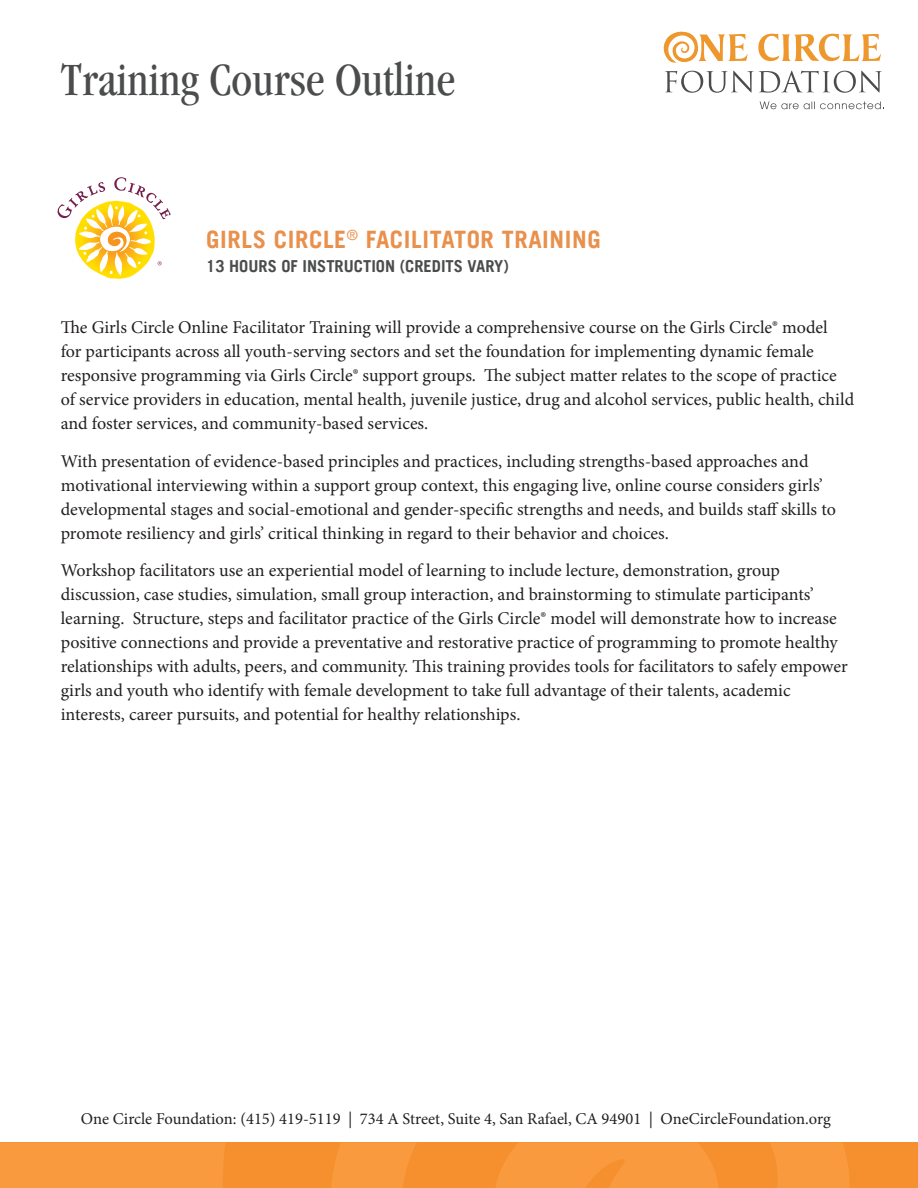
<style>
.page{position:relative;width:918px;height:1188px;background:#fff}
.page>*{position:absolute;margin:0;border:0;box-sizing:border-box;transform-origin:0 0}
.t1{font:condensed 48px "Garamond";color:#4b4c4d}
.t2{font:700 24px "Trade Gothic LT";letter-spacing:.025em;color:#e9904c}
.t3{font:18px/24px "Minion Pro";color:#231f20}
.t4{font:16.5px "Minion Pro";color:#231f20}
.t5{font:700 16.5px "Trade Gothic LT";color:#4b4c4d}
</style>
<div class="page">
<svg style="left:0;top:1143px;width:918px;height:45px;background:#f79637"></svg>
<svg style="left:663px;top:31px;width:85px;height:32px"></svg>
<svg style="left:758px;top:34px;width:123px;height:27px"></svg>
<svg style="left:760px;top:101px;width:124px;height:8px"></svg>
<svg style="left:665px;top:71px;width:217px;height:22px"></svg>
<svg style="left:58px;top:177px;width:113px;height:102px"></svg>
<p class="t1" style="left:61px;top:53px;width:396px">Training Course Outline</p>
<p class="t2" style="left:206px;top:225px;width:396px">GIRLS CIRCLE<sup>®</sup> FACILITATOR TRAINING</p>
<p class="t5" style="left:206px;top:256px;width:304px">13 HOURS OF INSTRUCTION (CREDITS VARY)</p>
<p class="t3" style="left:61px;top:316px;width:795px">The Girls Circle Online Facilitator Training will provide a comprehensive course on the Girls Circle® model<br>for participants across all youth-serving sectors and set the foundation for implementing dynamic female responsive programming via Girls Circle® support groups. The subject matter relates to the scope of practice of service providers in education, mental health, juvenile justice, drug and alcohol services, public health, child and foster services, and community-based services.</p>
<p class="t3" style="left:61px;top:449px;width:777px">With presentation of evidence-based principles and practices, including strengths-based approaches and motivational interviewing within a support group context, this engaging live, online course considers girls’ developmental stages and social-emotional and gender-specific strengths and needs, and builds staff skills to promote resiliency and girls’ critical thinking in regard to their behavior and choices.</p>
<p class="t3" style="left:61px;top:559px;width:789px">Workshop facilitators use an experiential model of learning to include lecture, demonstration, group discussion, case studies, simulation, small group interaction, and brainstorming to stimulate participants’ learning. Structure, steps and facilitator practice of the Girls Circle® model will demonstrate how to increase positive connections and provide a preventative and restorative practice of programming to promote healthy relationships with adults, peers, and community. This training provides tools for facilitators to safely empower girls and youth who identify with female development to take full advantage of their talents, academic interests, career pursuits, and potential for healthy relationships.</p>
<p class="t4" style="left:81px;top:1108px;width:751px">One Circle Foundation: (415) 419-5119 | 734 A Street, Suite 4, San Rafael, CA 94901 | OneCircleFoundation.org</p>
</div>
